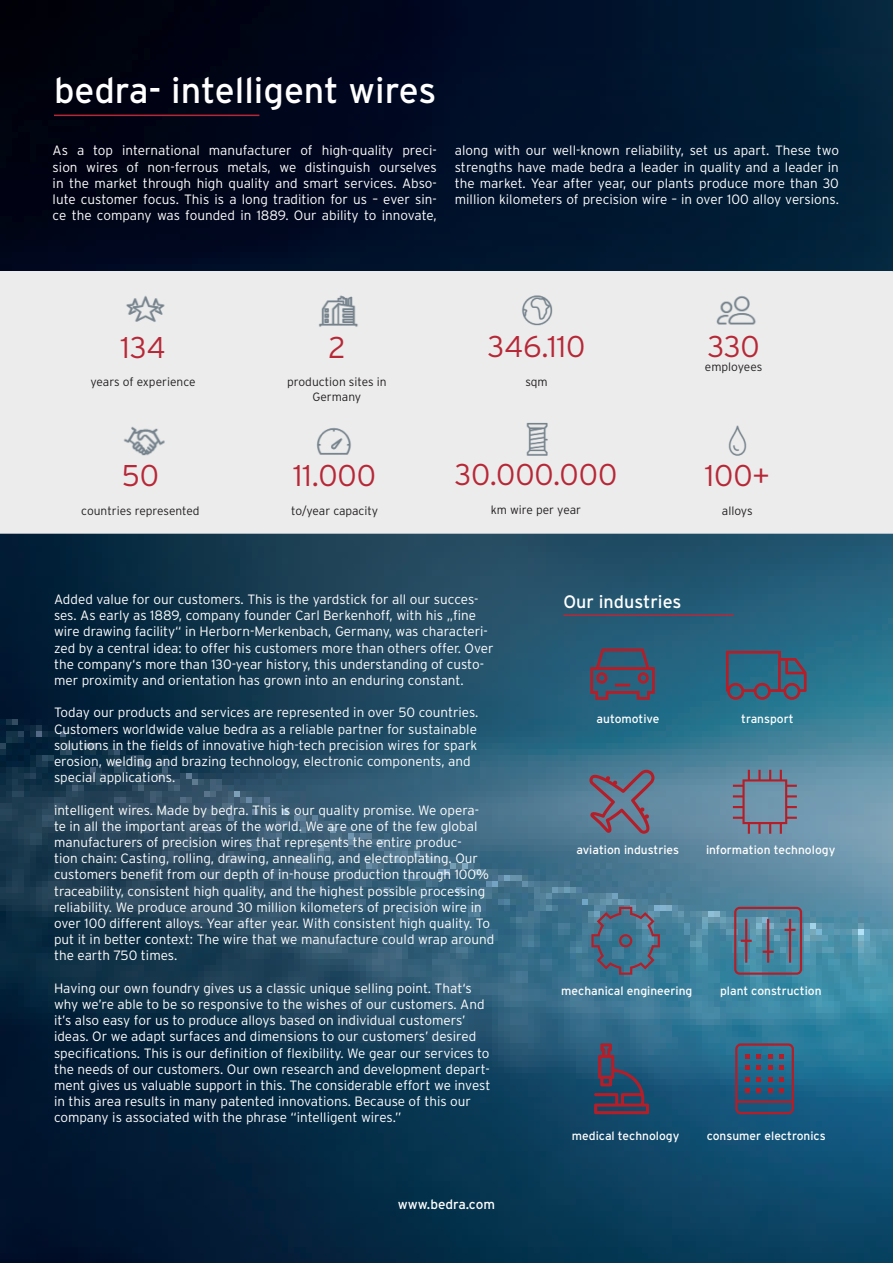
<style>
.page{position:relative;width:893px;height:1263px;background:#fff}
.page>*{position:absolute;margin:0;border:0;box-sizing:border-box;transform-origin:0 0}
.t1{font:36px "Interstate";color:#fff}
.t2{font:300 30px "Interstate";color:#b72837}
.t3{font:18px "Interstate";color:#fff}
.t4{font:300 13.5px/16.2px "Interstate";color:#fff}
.t5{font:13.5px "Interstate";color:#fff}
.t6{font:12px "Interstate";color:#fff}
.t7{font:300 12px/14.4px "Interstate";color:#231f20;text-align:center}
</style>
<div class="page">
<img style="left:0;top:0;width:893px;height:1263px">
<svg style="left:734px;top:907px;width:68px;height:68px;background:#5f788e"></svg>
<div style="left:1px;top:272px;width:891px;height:261px;background:#ececec"></div>
<div style="left:0;top:271px;width:893px;height:263px;border:2px solid #ececec"></div>
<img style="left:319px;top:295px;width:39px;height:32px">
<img style="left:522px;top:295px;width:31px;height:31px">
<img style="left:123px;top:426px;width:42px;height:30px">
<img style="left:317px;top:428px;width:34px;height:27px">
<img style="left:526px;top:422px;width:22px;height:33px">
<img style="left:716px;top:296px;width:40px;height:29px">
<img style="left:728px;top:425px;width:19px;height:31px">
<img style="left:126px;top:295px;width:39px;height:27px">
<hr style="left:54px;top:115px;width:205px;height:1px;background:#b72837">
<svg style="left:733px;top:770px;width:64px;height:64px;background:#788095"></svg>
<svg style="left:590px;top:648px;width:65px;height:52px;background:#4e4e65"></svg>
<svg style="left:589px;top:770px;width:65px;height:64px;background:#6e6d82"></svg>
<svg style="left:591px;top:907px;width:69px;height:68px;background:#506e87"></svg>
<svg style="left:594px;top:1043px;width:55px;height:71px;background:#444762"></svg>
<svg style="left:726px;top:651px;width:81px;height:49px;background:#475b71"></svg>
<svg style="left:735px;top:1043px;width:59px;height:71px;background:#425371"></svg>
<hr style="left:563px;top:614px;width:171px;height:2px;background:#b72837">
<h1 class="t1" style="left:54px;top:70px;width:384px">bedra- intelligent wires</h1>
<p class="t4" style="left:53px;top:142px;width:386px;text-align:justify">As a top international manufacturer of high-quality preci&shy;sion wires of non-ferrous metals, we distinguish ourselves in the market through high quality and smart services. Abso&shy;lute customer focus. This is a long tradition for us – ever sin&shy;ce the company was founded in 1889. Our ability to innovate,</p>
<p class="t4" style="left:455px;top:142px;width:386px;text-align:justify">along with our well-known reliability, set us apart. These two strengths have made bedra a leader in quality and a leader in the market. Year after year, our plants produce more than 30 million kilometers of precision wire – in over 100 alloy versions.</p>
<h2 class="t2" style="left:120px;top:330px;width:46px">134</h2>
<p class="t7" style="left:90px;top:375px;width:107px">years of experience</p>
<h2 class="t2" style="left:122px;top:459px;width:39px">50</h2>
<p class="t7" style="left:81px;top:504px;width:120px">countries represented</p>
<h2 class="t2" style="left:328px;top:330px;width:19px">2</h2>
<p class="t7" style="left:287px;top:375px;width:101px">production sites in<br>Germany</p>
<h2 class="t2" style="left:293px;top:459px;width:84px">11.000</h2>
<p class="t7" style="left:291px;top:504px;width:89px">to/year capacity</p>
<h2 class="t2" style="left:488px;top:329px;width:99px">346.110</h2>
<p class="t7" style="left:525px;top:374px;width:24px">sqm</p>
<h2 class="t2" style="left:455px;top:458px;width:164px">30.000.000</h2>
<p class="t7" style="left:491px;top:503px;width:92px">km wire per year</p>
<h2 class="t2" style="left:707px;top:329px;width:54px">330</h2>
<p class="t7" style="left:705px;top:360px;width:59px">employees</p>
<h2 class="t2" style="left:705px;top:459px;width:67px">100+</h2>
<p class="t7" style="left:722px;top:504px;width:32px">alloys</p>
<p class="t4" style="left:54px;top:591px;width:441px">Added value for our customers. This is the yardstick for all our succes&shy;ses. As early as 1889, company founder Carl Berkenhoff, with his „fine wire drawing facility“ in Herborn-Merkenbach, Germany, was characteri&shy;zed by a central idea: to offer his customers more than others offer. Over the company‘s more than 130-year history, this understanding of custo&shy;mer proximity and orientation has grown into an enduring constant.</p>
<p class="t4" style="left:54px;top:704px;width:426px">Today our products and services are represented in over 50 countries.<br>Customers worldwide value bedra as a reliable partner for sustainable solutions in the fields of innovative high-tech precision wires for spark erosion, welding and brazing technology, electronic components, and special applications.</p>
<p class="t4" style="left:54px;top:802px;width:442px">intelligent wires. Made by bedra. This is our quality promise. We opera&shy;te in all the important areas of the world. We are one of the few global manufacturers of precision wires that represents the entire produc-<br>tion chain: Casting, rolling, drawing, annealing, and electroplating. Our customers benefit from our depth of in-house production through 100% traceability, consistent high quality, and the highest possible processing reliability. We produce around 30 million kilometers of precision wire in over 100 different alloys. Year after year. With consistent high quality. To put it in better context: The wire that we manufacture could wrap around the earth 750 times.</p>
<p class="t4" style="left:54px;top:980px;width:438px">Having our own foundry gives us a classic unique selling point. That‘s why we’re able to be so responsive to the wishes of our customers. And it’s also easy for us to produce alloys based on individual customers’ ideas. Or we adapt surfaces and dimensions to our customers’ desired specifications. This is our definition of flexibility. We gear our services to the needs of our customers. Our own research and development depart&shy;ment gives us valuable support in this. The considerable effort we invest in this area results in many patented innovations. Because of this our company is associated with the phrase “intelligent wires.”</p>
<p class="t5" style="left:398px;top:1197px;width:99px">www.bedra.com</p>
<h3 class="t3" style="left:563px;top:591px;width:120px">Our industries</h3>
<p class="t6" style="left:597px;top:712px;width:64px">automotive</p>
<p class="t6" style="left:741px;top:712px;width:54px">transport</p>
<p class="t6" style="left:576px;top:843px;width:104px">aviation industries</p>
<p class="t6" style="left:706px;top:843px;width:131px">information technology</p>
<p class="t6" style="left:561px;top:983px;width:133px">mechanical engineering</p>
<p class="t6" style="left:720px;top:983px;width:103px">plant construction</p>
<p class="t6" style="left:572px;top:1129px;width:109px">medical technology</p>
<p class="t6" style="left:707px;top:1129px;width:121px">consumer electronics</p>
</div>
